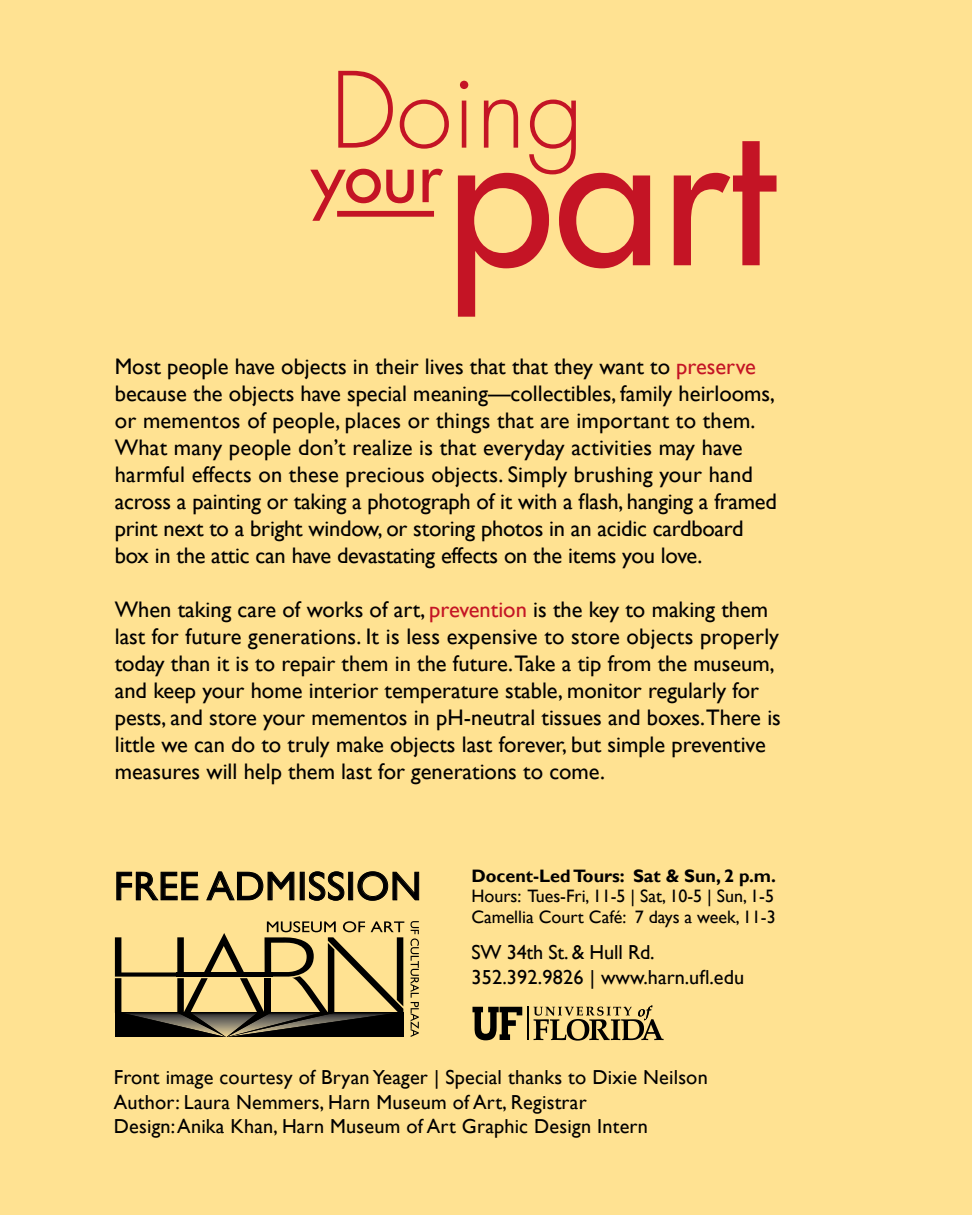
<style>
.page{position:relative;width:972px;height:1215px;background:#ffe292}
.page>*{position:absolute;margin:0;border:0;box-sizing:border-box;transform-origin:0 0}
.t1{font:191.92px "Futura";color:#c41425}
.t2{font:300 101.92px "Futura";color:#c41425}
.t3{font:69.52px "Futura";color:#c41425}
.t4{font:40.5px "Gill Sans";letter-spacing:.01em;color:#000}
.t5{font:22.5px/27px "Gill Sans";color:#000}
.t6{font:20.25px/24.8px "Gill Sans";letter-spacing:.01em;color:#000}
.t7{font:18px/20.2px "Gill Sans";color:#000}
.t8{font:700 18px "Gill Sans";color:#000}
.s1{color:#c41425}
</style>
<div class="page">
<div style="left:337px;top:211px;width:97px;height:6px;background:#c41425"></div>
<svg style="left:116px;top:871px;width:83px;height:30px"></svg>
<svg style="left:206px;top:871px;width:89px;height:30px"></svg>
<div style="left:300px;top:872px;width:5px;height:28px;border:1px solid #000"></div>
<svg style="left:308px;top:871px;width:37px;height:30px"></svg>
<div style="left:348px;top:872px;width:5px;height:28px;border:1px solid #000"></div>
<svg style="left:357px;top:871px;width:63px;height:30px"></svg>
<svg style="left:472px;top:1007px;width:50px;height:33px"></svg>
<hr style="left:527px;top:1006px;width:2px;height:33px;background:#000">
<svg style="left:534px;top:1006px;width:130px;height:35px"></svg>
<svg style="left:411px;top:921px;width:8px;height:116px"></svg>
<svg style="left:115px;top:921px;width:289px;height:116px"></svg>
<h2 class="t2" style="left:330px;top:64px;width:255px">Doing</h2>
<h1 class="t1" style="left:447px;top:99px;width:328px">part</h1>
<h3 class="t3" style="left:311px;top:142px;width:133px">your</h3>
<p class="t5" style="left:115px;top:355px;width:664px">Most people have objects in their lives that that they want to <span class="s1">preserve </span>because the objects have special meaning—collectibles, family heirlooms, or mementos of people, places or things that are important to them.<br>What many people don’t realize is that everyday activities may have harmful effects on these precious objects. Simply brushing your hand across a painting or taking a photograph of it with a flash, hanging a framed print next to a bright window, or storing photos in an acidic cardboard box in the attic can have devastating effects on the items you love.</p>
<p class="t5" style="left:115px;top:598px;width:668px">When taking care of works of art, <span class="s1">prevention</span> is the key to making them last for future generations. It is less expensive to store objects properly today than it is to repair them in the future.Take a tip from the museum, and keep your home interior temperature stable, monitor regularly for pests, and store your mementos in pH-neutral tissues and boxes.There is little we can do to truly make objects last forever, but simple preventive measures will help them last for generations to come.</p>
<h3 class="t4" style="left:114px;top:869px;width:309px">FREE ADMISSION</h3>
<p class="t8" style="left:471px;top:869px;width:306px">Docent-Led Tours: Sat &amp; Sun, 2 p.m.</p>
<p class="t7" style="left:471px;top:888px;width:306px">Hours: Tues-Fri, 11-5 | Sat, 10-5 | Sun, 1-5<br>Camellia Court Café: 7 days a week, 11-3</p>
<p class="t6" style="left:471px;top:941px;width:274px">SW 34th St. &amp; Hull Rd.<br>352.392.9826 | www.harn.ufl.edu</p>
<p class="t6" style="left:114px;top:1066px;width:596px">Front image courtesy of Bryan Yeager | Special thanks to Dixie Neilson<br>Author: Laura Nemmers, Harn Museum of Art, Registrar<br>Design: Anika Khan, Harn Museum of Art Graphic Design Intern</p>
</div>
